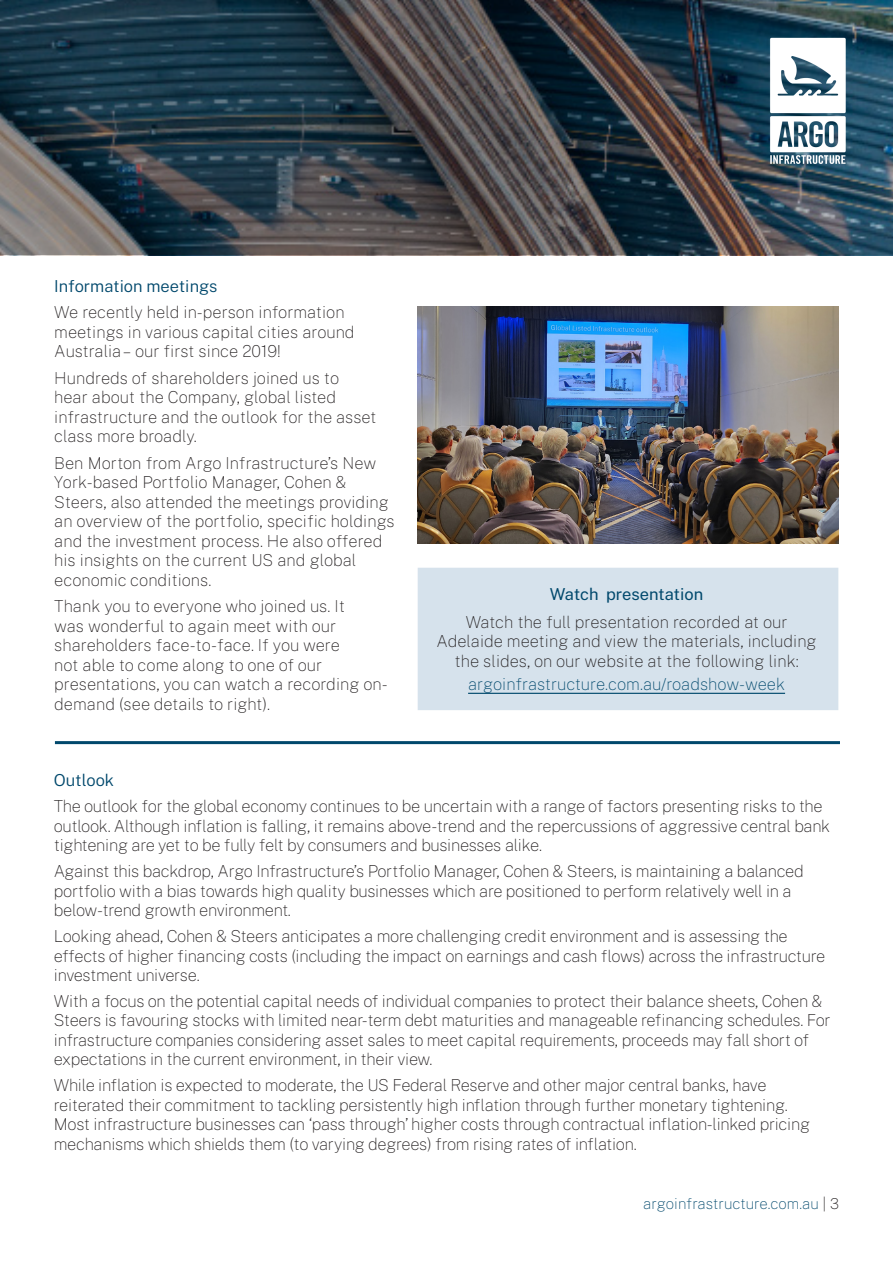
<style>
.page{position:relative;width:893px;height:1263px;background:#fff}
.page>*{position:absolute;margin:0;border:0;box-sizing:border-box;transform-origin:0 0}
.ARGO_-_Sub-heading_-_main{font:100 16.5px/19.5px "Public Sans";letter-spacing:-.02em;color:#231f20}
.ARGO_-_Sub-heading_-_main-2{font:100 16.5px/19.5px "Public Sans";color:#231f20}
.t1{font:100 16.5px "Public Sans";color:#00486c}
.ARGO_-_Sub-heading_-_main-3{font:300 16.5px "Public Sans";color:#00486c}
.t2{font:16.5px "Public Sans";letter-spacing:-.005em;color:#00486c}
.t3{font:100 15px "Public Sans";color:#00486c}
.s1{color:#231f20}
</style>
<div class="page">
<svg style="left:0;top:0;width:893px;height:255px;background:#374149"></svg>
<img style="left:733px;top:0;width:150px;height:201px">
<div style="left:418px;top:568px;width:420px;height:142px;background:#d6e2ec"></div>
<hr style="left:55px;top:741px;width:785px;height:3px;background:#00486c">
<img style="left:418px;top:306px;width:420px;height:238px">
<hr style="left:468px;top:693px;width:317px;height:1px;background:#00486c">
<p class="ARGO_-_Sub-heading_-_main-3" style="left:54px;top:274px;width:165px">Information meetings</p>
<p class="ARGO_-_Sub-heading_-_main-2" style="left:54px;top:302px;width:302px">We recently held in-person information meetings in various capital cities around<br>Australia – our first since 2019!</p>
<p class="ARGO_-_Sub-heading_-_main-2" style="left:54px;top:367px;width:324px">Hundreds of shareholders joined us to hear about the Company, global listed infrastructure and the outlook for the asset class more broadly.</p>
<p class="ARGO_-_Sub-heading_-_main-2" style="left:54px;top:452px;width:342px">Ben Morton from Argo Infrastructure’s New York-based Portfolio Manager, Cohen &amp; Steers, also attended the meetings providing an overview of the portfolio, specific holdings and the investment process. He also offered his insights on the current US and global economic conditions.</p>
<p class="ARGO_-_Sub-heading_-_main-2" style="left:54px;top:595px;width:335px">Thank you to everyone who joined us. It<br>was wonderful to again meet with our shareholders face-to-face. If you were<br>not able to come along to one of our presentations, you can watch a recording on&shy;demand (see details to right).</p>
<p class="t2" style="left:550px;top:581px;width:155px">Watch presentation</p>
<p class="ARGO_-_Sub-heading_-_main-2" style="left:436px;top:611px;width:382px;text-align:center">Watch the full presentation recorded at our<br>Adelaide meeting and view the materials, including the slides, on our website at the following link:</p>
<p class="t1" style="left:468px;top:672px;width:318px">argoinfrastructure.com.au/roadshow-week</p>
<p class="ARGO_-_Sub-heading_-_main-3" style="left:54px;top:768px;width:62px">Outlook</p>
<p class="ARGO_-_Sub-heading_-_main" style="left:54px;top:795px;width:778px">The outlook for the global economy continues to be uncertain with a range of factors presenting risks to the outlook. Although inflation is falling, it remains above-trend and the repercussions of aggressive central bank tightening are yet to be fully felt by consumers and businesses alike.</p>
<p class="ARGO_-_Sub-heading_-_main" style="left:54px;top:860px;width:751px">Against this backdrop, Argo Infrastructure’s Portfolio Manager, Cohen &amp; Steers, is maintaining a balanced portfolio with a bias towards high quality businesses which are positioned to perform relatively well in a below-trend growth environment.</p>
<p class="ARGO_-_Sub-heading_-_main" style="left:54px;top:925px;width:773px">Looking ahead, Cohen &amp; Steers anticipates a more challenging credit environment and is assessing the effects of higher financing costs (including the impact on earnings and cash flows) across the infrastructure investment universe.</p>
<p class="ARGO_-_Sub-heading_-_main" style="left:54px;top:990px;width:778px">With a focus on the potential capital needs of individual companies to protect their balance sheets, Cohen &amp; Steers is favouring stocks with limited near-term debt maturities and manageable refinancing schedules. For infrastructure companies considering asset sales to meet capital requirements, proceeds may fall short of expectations in the current environment, in their view.</p>
<p class="ARGO_-_Sub-heading_-_main" style="left:54px;top:1074px;width:758px">While inflation is expected to moderate, the US Federal Reserve and other major central banks, have reiterated their commitment to tackling persistently high inflation through further monetary tightening.<br>Most infrastructure businesses can ‘pass through’ higher costs through contractual inflation-linked pricing mechanisms which shields them (to varying degrees) from rising rates of inflation.</p>
<p class="t3" style="left:643px;top:1192px;width:197px">argoinfrastructure.com.au <span class="s1">| 3</span></p>
</div>
